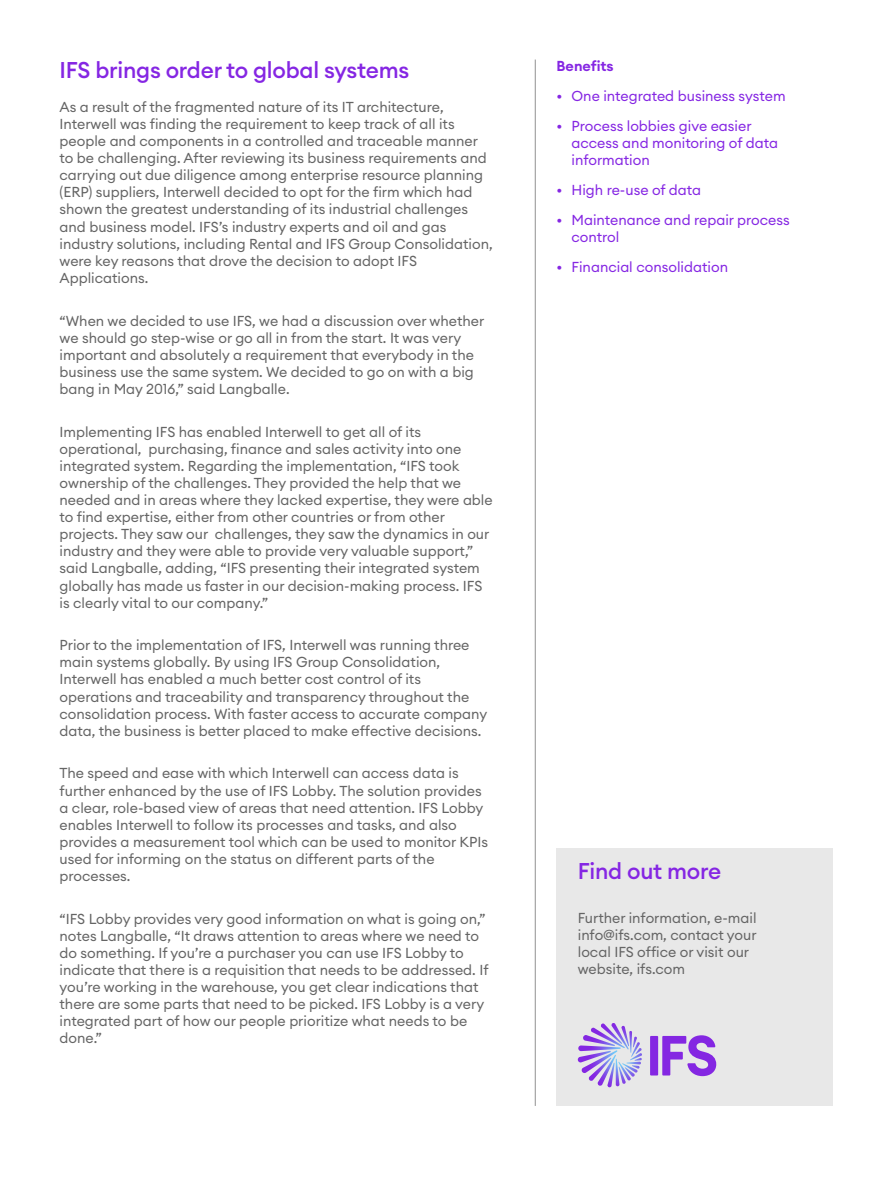
<style>
.page{position:relative;width:893px;height:1191px;background:#fff}
.page>*{position:absolute;margin:0;border:0;box-sizing:border-box;transform-origin:0 0}
.t1{font:500 22.5px "Euclid Circular A";letter-spacing:-.01em;color:#8526e3}
.t2{font:14.25px/17.1px "Euclid Circular A";color:#656565}
.t3{font:14.25px/17.1px "Euclid Circular A";color:#8526e3}
.t4{font:600 14.25px "Euclid Circular A";color:#8526e3}
</style>
<div class="page">
<hr style="left:535px;top:60px;width:1px;height:1046px;background:#919191">
<div style="left:556px;top:848px;width:277px;height:258px;background:#e8e8e8"></div>
<svg style="left:650px;top:1035px;width:66px;height:41px"></svg>
<svg style="left:578px;top:1023px;width:64px;height:63px"></svg>
<h1 class="t1" style="left:60px;top:55px;width:351px">IFS brings order to global systems</h1>
<p class="t2" style="left:60px;top:98px;width:435px">As a result of the fragmented nature of its IT architecture, Interwell was finding the requirement to keep track of all its people and components in a controlled and traceable manner to be challenging. After reviewing its business requirements and carrying out due diligence among enterprise resource planning (ERP) suppliers, Interwell decided to opt for the firm which had shown the greatest understanding of its industrial challenges and business model. IFS’s industry experts and oil and gas industry solutions, including Rental and IFS Group Consolidation, were key reasons that drove the decision to adopt IFS Applications.</p>
<p class="t2" style="left:60px;top:312px;width:426px">“When we decided to use IFS, we had a discussion over whether we should go step-wise or go all in from the start. It was very important and absolutely a requirement that everybody in the business use the same system. We decided to go on with a big bang in May 2016,” said Langballe.</p>
<p class="t2" style="left:60px;top:423px;width:435px">Implementing IFS has enabled Interwell to get all of its operational, purchasing, finance and sales activity into one integrated system. Regarding the implementation, “IFS took ownership of the challenges. They provided the help that we needed and in areas where they lacked expertise, they were able to find expertise, either from other countries or from other projects. They saw our challenges, they saw the dynamics in our industry and they were able to provide very valuable support,” said Langballe, adding, “IFS presenting their integrated system globally has made us faster in our decision-making process. IFS is clearly vital to our company.”</p>
<p class="t2" style="left:60px;top:636px;width:429px">Prior to the implementation of IFS, Interwell was running three main systems globally. By using IFS Group Consolidation, Interwell has enabled a much better cost control of its operations and traceability and transparency throughout the consolidation process. With faster access to accurate company data, the business is better placed to make effective decisions.</p>
<p class="t2" style="left:60px;top:764px;width:430px">The speed and ease with which Interwell can access data is further enhanced by the use of IFS Lobby. The solution provides a clear, role-based view of areas that need attention. IFS Lobby enables Interwell to follow its processes and tasks, and also provides a measurement tool which can be used to monitor KPIs used for informing on the status on different parts of the processes.</p>
<p class="t2" style="left:60px;top:910px;width:431px">“IFS Lobby provides very good information on what is going on,” notes Langballe, “It draws attention to areas where we need to do something. If you’re a purchaser you can use IFS Lobby to indicate that there is a requisition that needs to be addressed. If you’re working in the warehouse, you get clear indications that there are some parts that need to be picked. IFS Lobby is a very integrated part of how our people prioritize what needs to be done.”</p>
<p class="t4" style="left:556px;top:57px;width:59px">Benefits</p>
<p class="t3" style="left:556px;top:87px;width:231px">• One integrated business system</p>
<p class="t3" style="left:571px;top:117px;width:208px;text-indent:-15px">• Process lobbies give easier access and monitoring of data information</p>
<p class="t3" style="left:556px;top:181px;width:146px">• High re-use of data</p>
<p class="t3" style="left:571px;top:211px;width:220px;text-indent:-15px">• Maintenance and repair process control</p>
<p class="t3" style="left:556px;top:258px;width:173px">• Financial consolidation</p>
<h1 class="t1" style="left:578px;top:857px;width:145px">Find out more</h1>
<p class="t2" style="left:578px;top:909px;width:180px">Further information, e-mail info@ifs.com, contact your local IFS office or visit our website, ifs.com</p>
</div>
